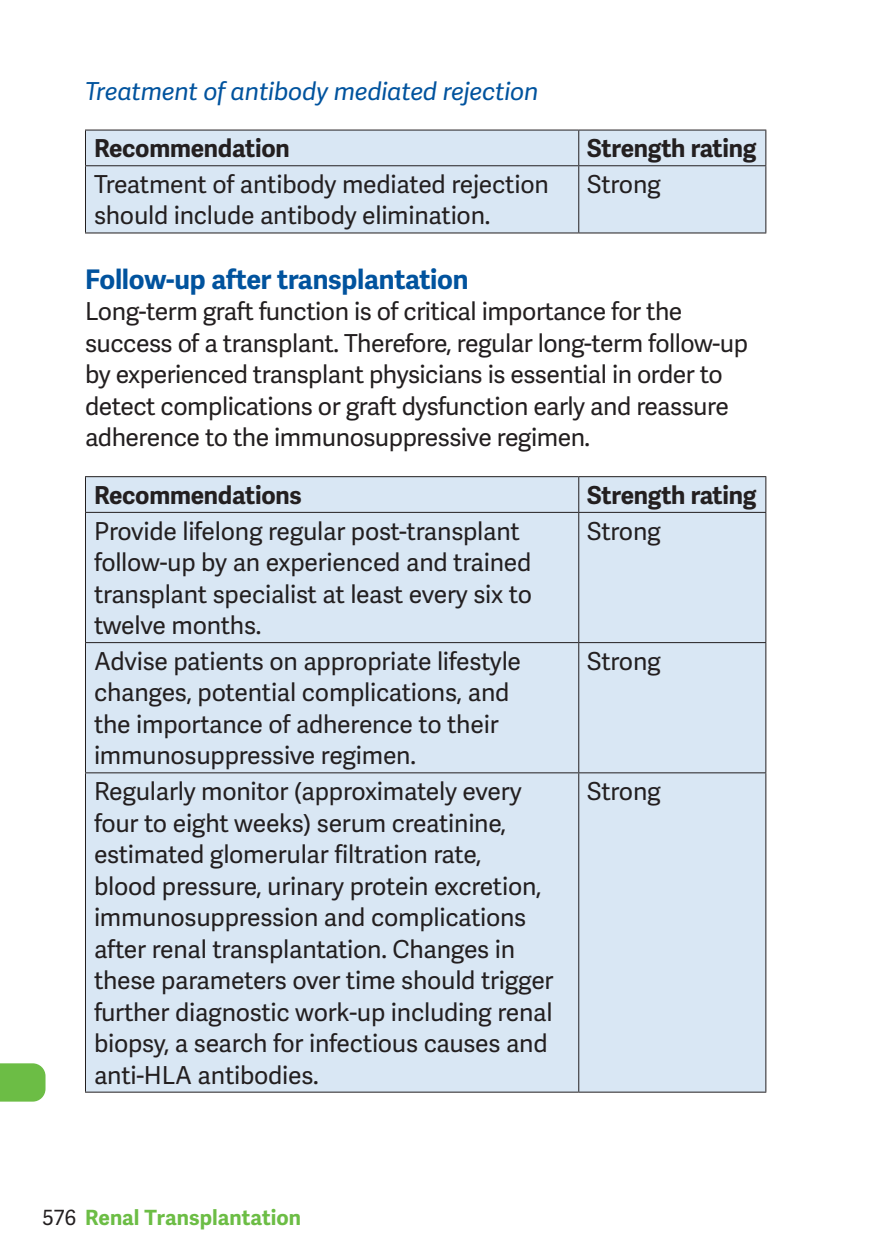
<style>
.page{position:relative;width:893px;height:1259px;background:#fff}
.page>*{position:absolute;margin:0;border:0;box-sizing:border-box;transform-origin:0 0}
.t1{font:700 27px "Adelle Sans";letter-spacing:-.01em;color:#01539e}
.t2{font:24.6px/31.5px "Adelle Sans";letter-spacing:-.01em;color:#231f20}
.t3{font:700 24.6px "Adelle Sans";letter-spacing:-.01em;color:#231f20}
.t4{font:italic 24.6px "Adelle Sans";letter-spacing:-.01em;color:#01539e}
.t5{font:700 21px "Adelle Sans";color:#6cbd45}
.s1{font-weight:400;color:#231f20}
</style>
<div class="page">
<svg style="left:0;top:1063px;width:46px;height:38px;background:#74c04f"></svg>
<div style="left:86px;top:131px;width:679px;height:101px;background:#d9e7f4"></div>
<hr style="left:85px;top:130px;width:494px;height:1px;background:#231f20">
<hr style="left:85px;top:130px;width:1px;height:35px;background:#231f20">
<hr style="left:579px;top:130px;width:187px;height:1px;background:#231f20">
<hr style="left:765px;top:130px;width:1px;height:35px;background:#231f20">
<hr style="left:85px;top:166px;width:1px;height:66px;background:#231f20">
<hr style="left:765px;top:166px;width:1px;height:66px;background:#231f20">
<hr style="left:578px;top:130px;width:1px;height:35px;background:#231f20">
<hr style="left:85px;top:165px;width:494px;height:1px;background:#231f20">
<hr style="left:85px;top:232px;width:494px;height:1px;background:#231f20">
<hr style="left:579px;top:165px;width:187px;height:1px;background:#231f20">
<hr style="left:578px;top:166px;width:1px;height:66px;background:#231f20">
<hr style="left:579px;top:232px;width:187px;height:1px;background:#231f20">
<div style="left:86px;top:477px;width:679px;height:614px;background:#d9e7f4"></div>
<hr style="left:85px;top:476px;width:494px;height:1px;background:#231f20">
<hr style="left:85px;top:477px;width:1px;height:35px;background:#231f20">
<hr style="left:579px;top:476px;width:187px;height:1px;background:#231f20">
<hr style="left:765px;top:477px;width:1px;height:35px;background:#231f20">
<hr style="left:85px;top:513px;width:1px;height:129px;background:#231f20">
<hr style="left:765px;top:513px;width:1px;height:129px;background:#231f20">
<hr style="left:85px;top:643px;width:1px;height:129px;background:#231f20">
<hr style="left:765px;top:643px;width:1px;height:129px;background:#231f20">
<hr style="left:85px;top:773px;width:1px;height:318px;background:#231f20">
<hr style="left:765px;top:773px;width:1px;height:318px;background:#231f20">
<hr style="left:578px;top:477px;width:1px;height:35px;background:#231f20">
<hr style="left:85px;top:512px;width:494px;height:1px;background:#231f20">
<hr style="left:579px;top:512px;width:187px;height:1px;background:#231f20">
<hr style="left:578px;top:513px;width:1px;height:129px;background:#231f20">
<hr style="left:85px;top:642px;width:494px;height:1px;background:#231f20">
<hr style="left:579px;top:642px;width:187px;height:1px;background:#231f20">
<hr style="left:578px;top:643px;width:1px;height:129px;background:#231f20">
<hr style="left:85px;top:772px;width:494px;height:1px;background:#231f20">
<hr style="left:579px;top:772px;width:187px;height:1px;background:#231f20">
<hr style="left:578px;top:773px;width:1px;height:318px;background:#231f20">
<hr style="left:85px;top:1091px;width:494px;height:1px;background:#231f20">
<hr style="left:579px;top:1091px;width:187px;height:1px;background:#231f20">
<p class="t4" style="left:85px;top:77px;width:455px">Treatment of antibody mediated rejection</p>
<p class="t3" style="left:94px;top:134px;width:197px">Recommendation</p>
<p class="t3" style="left:587px;top:134px;width:171px">Strength rating</p>
<p class="t2" style="left:94px;top:169px;width:456px">Treatment of antibody mediated rejection should include antibody elimination.</p>
<p class="t2" style="left:587px;top:169px;width:75px">Strong</p>
<p class="t1" style="left:85px;top:263px;width:385px">Follow-up after transplantation</p>
<p class="t2" style="left:85px;top:296px;width:664px">Long-term graft function is of critical importance for the success of a transplant. Therefore, regular long-term follow-up by experienced transplant physicians is essential in order to detect complications or graft dysfunction early and reassure adherence to the immunosuppressive regimen.</p>
<p class="t3" style="left:94px;top:480px;width:209px">Recommendations</p>
<p class="t3" style="left:587px;top:480px;width:171px">Strength rating</p>
<p class="t2" style="left:94px;top:516px;width:439px">Provide lifelong regular post-transplant follow-up by an experienced and trained transplant specialist at least every six to twelve months.</p>
<p class="t2" style="left:587px;top:516px;width:75px">Strong</p>
<p class="t2" style="left:94px;top:646px;width:429px">Advise patients on appropriate lifestyle changes, potential complications, and the importance of adherence to their immunosuppressive regimen.</p>
<p class="t2" style="left:587px;top:646px;width:75px">Strong</p>
<p class="t2" style="left:94px;top:776px;width:461px">Regularly monitor (approximately every four to eight weeks) serum creatinine, estimated glomerular filtration rate,<br>blood pressure, urinary protein excretion, immunosuppression and complications after renal transplantation. Changes in these parameters over time should trigger further diagnostic work-up including renal biopsy, a search for infectious causes and anti-HLA antibodies.</p>
<p class="t2" style="left:587px;top:776px;width:75px">Strong</p>
<p class="t5" style="left:43px;top:1204px;width:260px"><span class="s1">576</span> Renal Transplantation</p>
</div>
